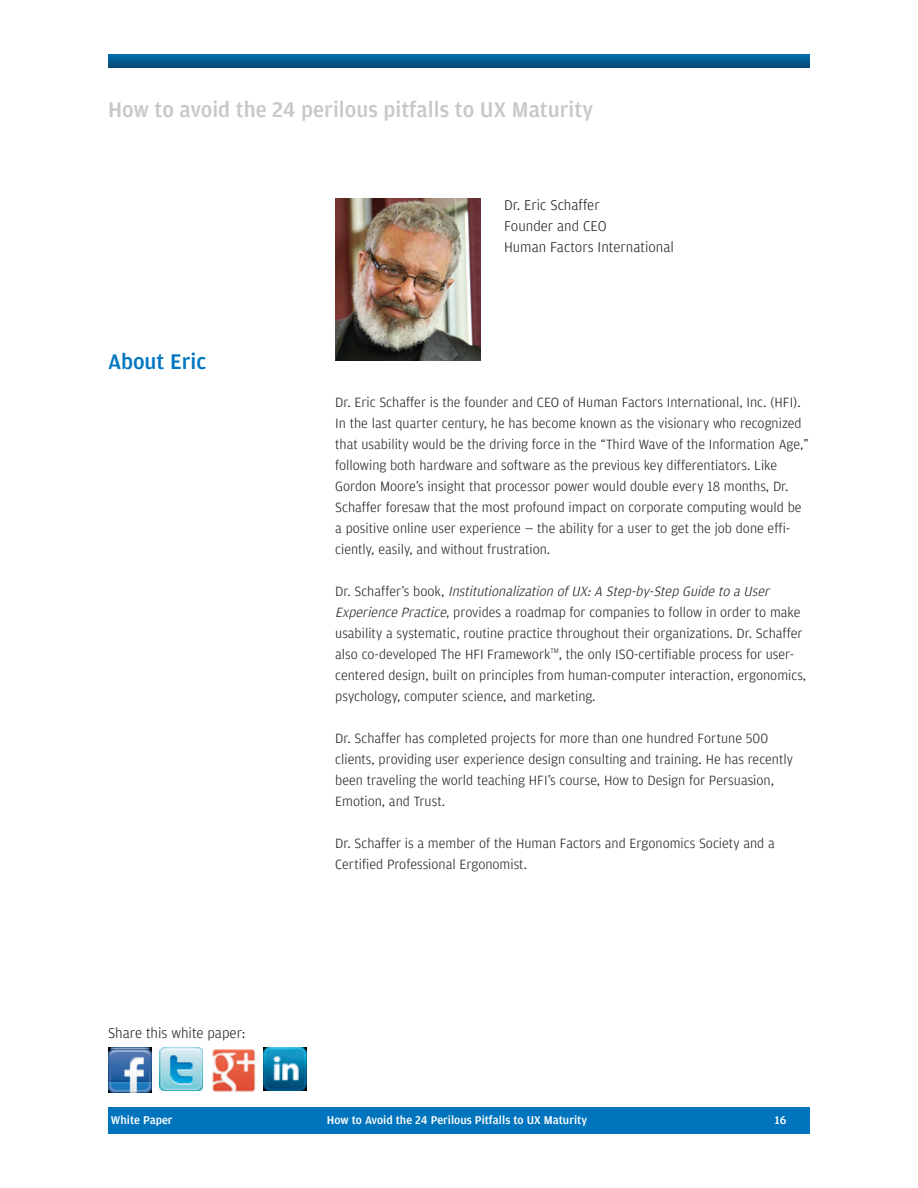
<style>
.page{position:relative;width:918px;height:1188px;background:#fff}
.page>*{position:absolute;margin:0;border:0;box-sizing:border-box;transform-origin:0 0}
.t1{font:500 22.5px "Amplitude";color:#c7c8ca}
.t2{font:500 22.5px "Amplitude";color:#0077c0}
.t3{font:300 15px/21px "Amplitude";color:#231f20}
.t4{font:300 14.25px/21px "Amplitude";color:#231f20}
.t5{font:500 12px "Amplitude";color:#fff}
.s1{font-style:italic}
</style>
<div class="page">
<svg style="left:108px;top:54px;width:702px;height:14px;background:#045b91"></svg>
<div style="left:108px;top:1107px;width:702px;height:27px;background:#0074bd"></div>
<div style="left:108px;top:1048px;width:44px;height:43px;background:#020101"></div>
<img style="left:109px;top:1048px;width:42px;height:2px">
<img style="left:160px;top:1048px;width:43px;height:43px">
<img style="left:264px;top:1048px;width:43px;height:43px">
<div style="left:212px;top:1048px;width:45px;height:43px;background:#f7f4f0"></div>
<img style="left:212px;top:1049px;width:43px;height:42px">
<svg style="left:151px;top:1051px;width:1px;height:42px"></svg>
<img style="left:108px;top:1050px;width:43px;height:43px">
<img style="left:335px;top:199px;width:146px;height:162px">
<h1 class="t1" style="left:108px;top:96px;width:487px">How to avoid the 24 perilous pitfalls to UX Maturity</h1>
<h1 class="t2" style="left:108px;top:348px;width:100px">About Eric</h1>
<p class="t3" style="left:108px;top:1022px;width:139px">Share this white paper:</p>
<p class="t3" style="left:504px;top:194px;width:172px">Dr. Eric Schaffer<br>Founder and CEO<br>Human Factors International</p>
<p class="t4" style="left:335px;top:391px;width:475px">Dr. Eric Schaffer is the founder and CEO of Human Factors International, Inc. (HFI).<br>In the last quarter century, he has become known as the visionary who recognized that usability would be the driving force in the “Third Wave of the Information Age,” following both hardware and software as the previous key differentiators. Like Gordon Moore’s insight that processor power would double every 18 months, Dr.<br>Schaffer foresaw that the most profound impact on corporate computing would be a positive online user experience — the ability for a user to get the job done effi&shy;ciently, easily, and without frustration.</p>
<p class="t4" style="left:335px;top:580px;width:473px">D r. S c h a f fe r ’s b oo k , <span class="s1">Institutionalization of UX: A Step-by-Step Guide to a User Experience Practice</span>, provides a roadmap for companies to follow in order to make usability a systematic, routine practice throughout their organizations. Dr. Schaffer also co-developed The HFI Framework<sup>TM</sup>, the only ISO-certifiable process for user&shy;centered design, built on principles from human-computer interaction, ergonomics, psychology, computer science, and marketing.</p>
<p class="t4" style="left:335px;top:727px;width:459px">Dr. Schaffer has completed projects for more than one hundred Fortune 500 clients, providing user experience design consulting and training. He has recently been traveling the world teaching HFI’s course, How to Design for Persuasion, Emotion, and Trust.</p>
<p class="t4" style="left:335px;top:832px;width:441px">Dr. Schaffer is a member of the Human Factors and Ergonomics Society and a<br>Certified Professional Ergonomist.</p>
<p class="t5" style="left:111px;top:1113px;width:63px">White Paper</p>
<p class="t5" style="left:327px;top:1113px;width:262px">How to Avoid the 24 Perilous Pitfalls to UX Maturity</p>
<p class="t5" style="left:775px;top:1113px;width:13px">16</p>
</div>
